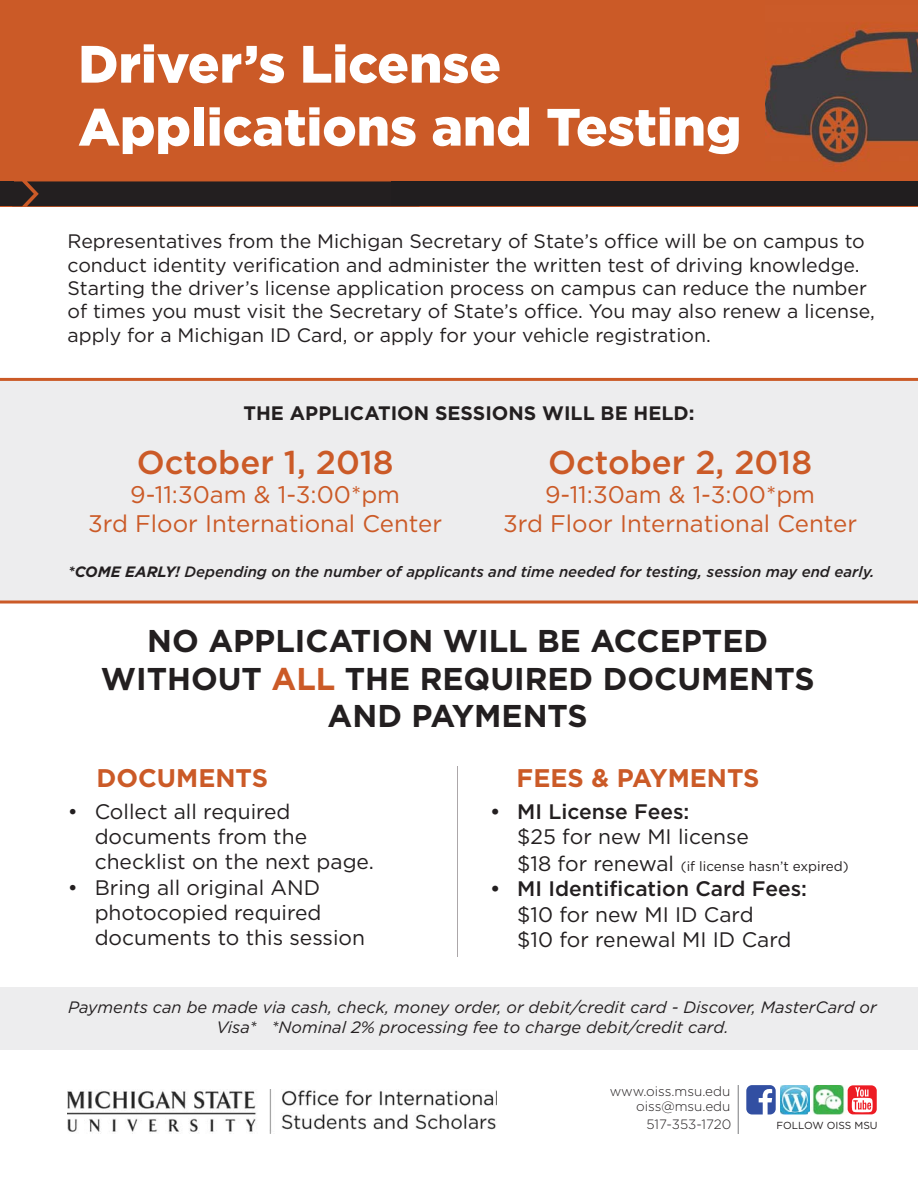
<style>
.page{position:relative;width:918px;height:1188px;background:#fff}
.page>*{position:absolute;margin:0;border:0;box-sizing:border-box;transform-origin:0 0}
.t1{font:900 52.5px/63px "Gotham";color:#fff}
.t2{font:500 33px "Gotham";color:#cb5a27}
.t3{font:700 31.5px/37.8px "Gotham";color:#231f20;text-align:center}
.t4{font:700 25.5px "Gotham";color:#cb5a27}
.t5{font:24px/28.8px "Gotham";color:#cb5a27;text-align:center}
.t6{font:21px/25.2px "Gotham";color:#231f20}
.t7{font:500 21px "Gotham";color:#231f20}
.t8{font:19.5px/23.4px "Gotham";color:#231f20}
.t9{font:700 19.5px "Gotham";color:#231f20}
.t10{font:italic 16.5px/19.8px "Gotham";color:#231f20;text-align:center}
.t11{font:italic 500 15px "Gotham";color:#231f20}
.t12{font:300 13.5px "Gotham";color:#231f20}
.t13{font:13.5px "Gotham";color:#231f20}
.t14{font:10.2px "Gotham";color:#231f20}
.s1{font-weight:700}
.s2{color:#cb5a27}
.s3{font-size:21px}
</style>
<div class="page">
<svg style="left:746px;top:1085px;width:30px;height:30px"></svg>
<img style="left:780px;top:1085px;width:68px;height:30px">
<img style="left:783px;top:1087px;width:23px;height:25px">
<svg style="left:848px;top:1085px;width:29px;height:29px"></svg>
<img style="left:809px;top:1085px;width:1px;height:30px">
<div style="left:0;top:379px;width:918px;height:223px;background:#ededee"></div>
<div style="left:0;top:988px;width:918px;height:62px;background:#ededee"></div>
<div style="left:0;top:0;width:918px;height:206px;background:#cb5a27"></div>
<div style="left:14px;top:181px;width:378px;height:25px;background:#231f20"></div>
<div style="left:0;top:181px;width:14px;height:25px;background:#231f20"></div>
<div style="left:392px;top:181px;width:526px;height:25px;background:#211e1f"></div>
<hr style="left:738px;top:1085px;width:1px;height:49px;background:#797a7d">
<hr style="left:0;top:378px;width:918px;height:3px;background:#cb5a27">
<hr style="left:0;top:601px;width:918px;height:3px;background:#cb5a27">
<img style="left:68px;top:1090px;width:428px;height:43px">
<hr style="left:457px;top:767px;width:1px;height:190px;background:#aca7a9">
<img style="left:766px;top:29px;width:152px;height:135px">
<h1 class="t1" style="left:78px;top:37px;width:665px">Driver’s License<br>Applications and Testing</h1>
<p class="t8" style="left:68px;top:231px;width:809px">Representatives from the Michigan Secretary of State’s office will be on campus to conduct identity verification and administer the written test of driving knowledge.<br>Starting the driver’s license application process on campus can reduce the number of times you must visit the Secretary of State’s office. You may also renew a license, apply for a Michigan ID Card, or apply for your vehicle registration.</p>
<p class="t9" style="left:244px;top:402px;width:453px">THE APPLICATION SESSIONS WILL BE HELD:</p>
<h2 class="t2" style="left:137px;top:450px;width:258px">October 1, 2018</h2>
<p class="t5" style="left:88px;top:482px;width:356px">9-11:30am &amp; 1-3:00*pm<br>3rd Floor International Center</p>
<h2 class="t2" style="left:548px;top:450px;width:266px">October 2, 2018</h2>
<p class="t5" style="left:503px;top:482px;width:356px">9-11:30am &amp; 1-3:00*pm<br>3rd Floor International Center</p>
<p class="t11" style="left:68px;top:566px;width:808px"><span class="s1">*COME EARLY!</span> Depending on the number of applicants and time needed for testing, session may end early.</p>
<h3 class="t3" style="left:101px;top:622px;width:715px">NO APPLICATION WILL BE ACCEPTED<br>WITHOUT <span class="s2">ALL</span> THE REQUIRED DOCUMENTS<br>AND PAYMENTS</h3>
<h3 class="t4" style="left:96px;top:763px;width:173px">DOCUMENTS</h3>
<p class="t6" style="left:95px;top:800px;width:281px;text-indent:-27px">• Collect all required documents from the checklist on the next page.</p>
<p class="t6" style="left:95px;top:876px;width:272px;text-indent:-27px">• Bring all original AND photocopied required documents to this session</p>
<h3 class="t4" style="left:517px;top:763px;width:244px">FEES &amp; PAYMENTS</h3>
<p class="t7" style="left:490px;top:804px;width:201px">• MI License Fees:</p>
<p class="t6" style="left:517px;top:826px;width:233px">$25 for new MI license</p>
<p class="t13" style="left:517px;top:861px;width:333px"><span class="s3">$18 for renewal</span> (if license hasn’t expired)</p>
<p class="t7" style="left:490px;top:881px;width:318px">• MI Identification Card Fees:</p>
<p class="t6" style="left:517px;top:903px;width:276px">$10 for new MI ID Card $10 for renewal MI ID Card</p>
<p class="t10" style="left:68px;top:999px;width:810px">Payments can be made via cash, check, money order, or debit/credit card - Discover, MasterCard or<br>Visa* *Nominal 2% processing fee to charge debit/credit card.</p>
<p class="t12" style="left:610px;top:1083px;width:122px">www.oiss.msu.edu</p>
<p class="t12" style="left:636px;top:1099px;width:96px">oiss@msu.edu</p>
<p class="t12" style="left:646px;top:1116px;width:87px">517-353-1720</p>
<p class="t14" style="left:777px;top:1121px;width:103px">FOLLOW OISS MSU</p>
</div>
